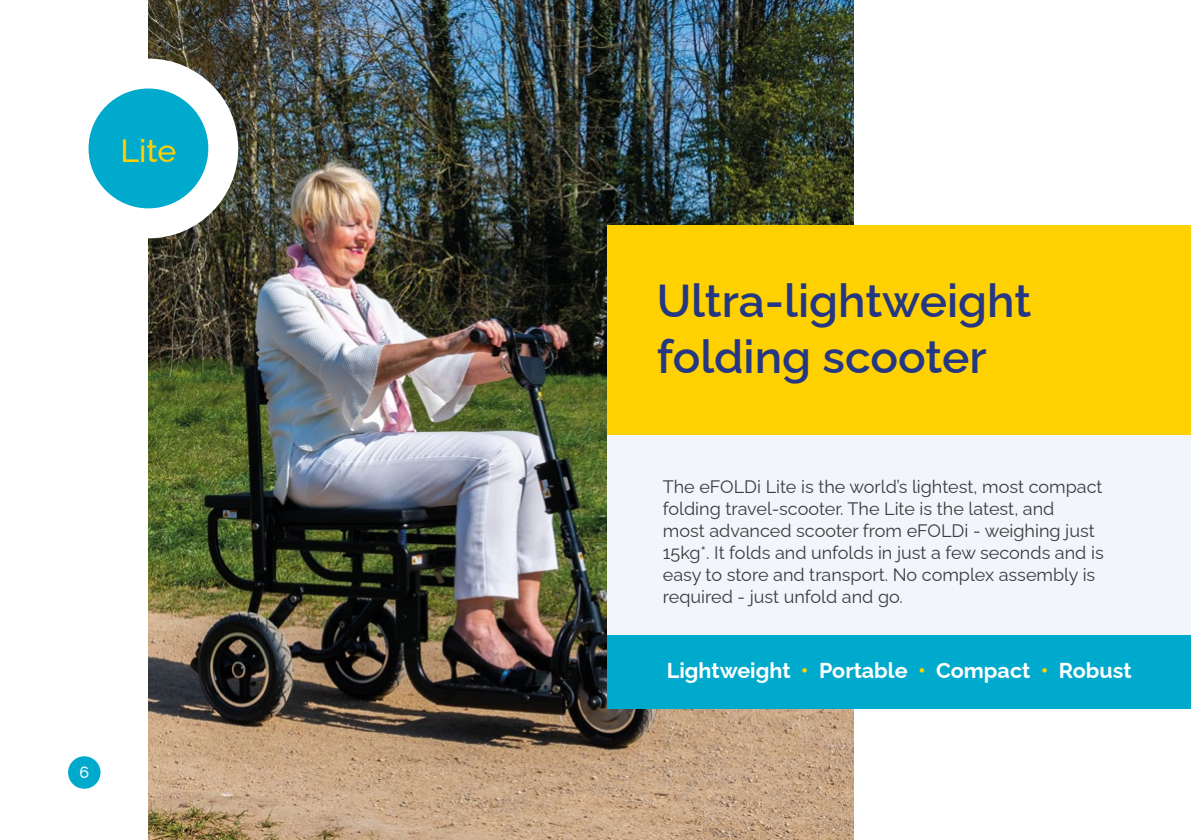
<style>
.page{position:relative;width:1191px;height:840px;background:#fff}
.page>*{position:absolute;margin:0;border:0;box-sizing:border-box;transform-origin:0 0}
.t1{font:600 46px/56px "Raleway";color:#253783}
.t2{font:500 32px "Raleway";color:#ffd100}
.t3{font:700 21.6px "Raleway";color:#fff}
.t4{font:18px/22px "Raleway";color:#3c3c3b}
.t5{font:500 16px "Raleway";color:#fff}
.s1{color:#ffd100}
</style>
<div class="page">
<img style="left:148px;top:0;width:705px;height:839px">
<div style="left:59px;top:59px;width:179px;height:179px;background:#fff;border-radius:50%"></div>
<div style="left:89px;top:88px;width:119px;height:120px;background:#00aacd;border-radius:50%"></div>
<div style="left:68px;top:755px;width:32px;height:33px;background:#00aacd;border-radius:50%"></div>
<div style="left:607px;top:224px;width:584px;height:211px;background:#ffd100"></div>
<div style="left:607px;top:435px;width:584px;height:200px;background:#f2f5fc"></div>
<div style="left:607px;top:635px;width:584px;height:73px;background:#00aacd"></div>
<h2 class="t2" style="left:120px;top:125px;width:57px">Lite</h2>
<p class="t5" style="left:79px;top:758px;width:11px">6</p>
<h1 class="t1" style="left:657px;top:267px;width:376px">Ultra-lightweight folding scooter</h1>
<p class="t4" style="left:663px;top:473px;width:442px">The eFOLDi Lite is the world’s lightest, most compact folding travel-scooter. The Lite is the latest, and<br>most advanced scooter from eFOLDi - weighing just 15kg*. It folds and unfolds in just a few seconds and is easy to store and transport. No complex assembly is required - just unfold and go.</p>
<p class="t3" style="left:667px;top:652px;width:466px">Lightweight <span class="s1">•</span> Portable <span class="s1">•</span> Compact <span class="s1">•</span> Robust</p>
</div>
